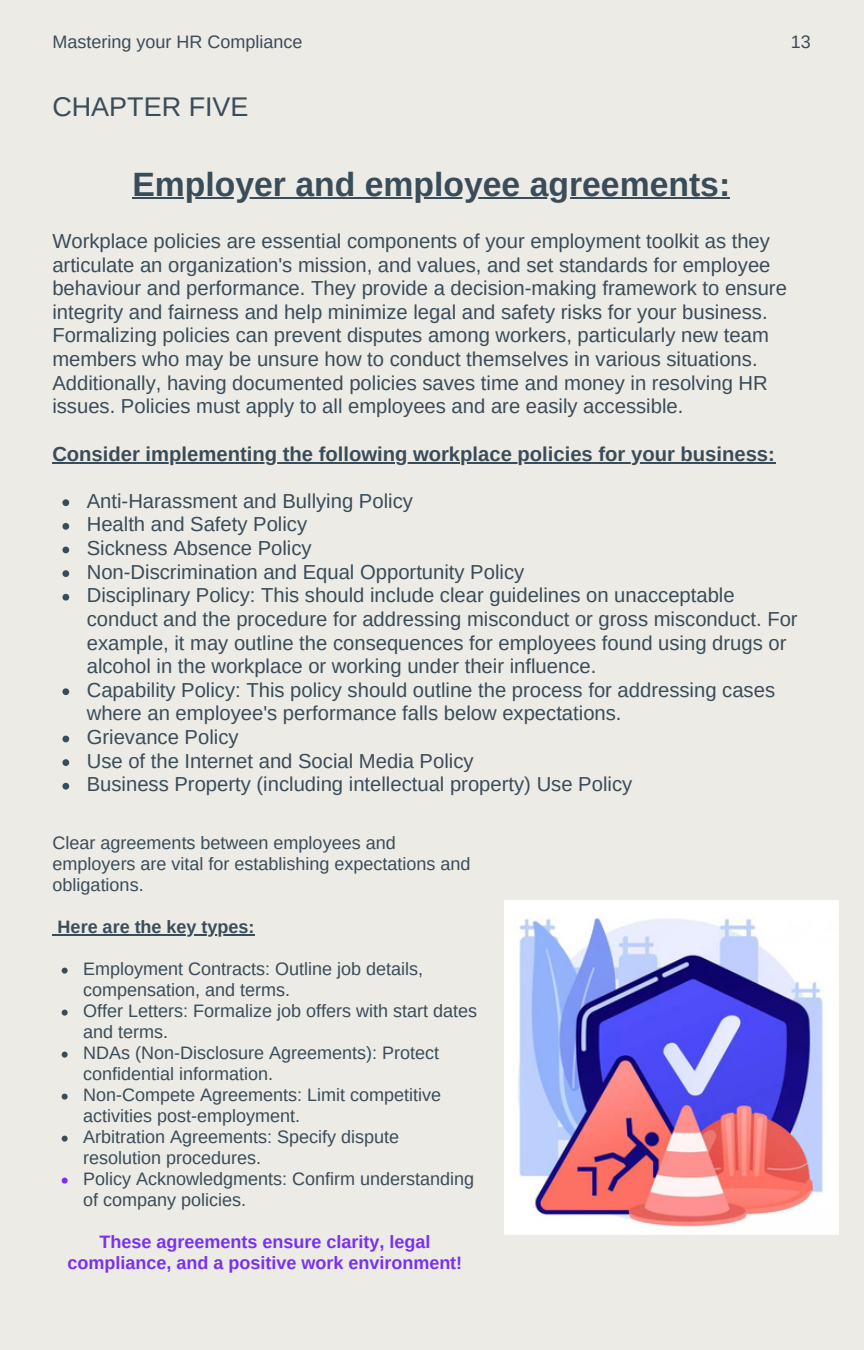
<style>
.page{position:relative;width:864px;height:1350px;background:#edebe6}
.page>*{position:absolute;margin:0;border:0;box-sizing:border-box;transform-origin:0 0}
.t1{font:700 33.75px "Arimo";color:#394c59}
.t2{font:27px "Arimo";color:#394c59}
.t3{font:20.25px/23.6px "Arimo";color:#394c59}
.t4{font:700 20.25px "Arimo";color:#394c59}
.t5{font:18px/20.9px "Arimo";color:#394c59}
.t6{font:700 18px/20.9px "Arimo";color:#7931f1;text-align:center}
.t7{font:700 18px "Arimo";color:#394c59}
</style>
<div class="page">
<hr style="left:132px;top:197px;width:598px;height:2px;background:#394c59">
<hr style="left:52px;top:462px;width:724px;height:2px;background:#394c59">
<svg style="left:62px;top:499px;width:7px;height:7px"></svg>
<svg style="left:62px;top:523px;width:7px;height:7px"></svg>
<svg style="left:62px;top:547px;width:7px;height:6px"></svg>
<svg style="left:62px;top:570px;width:7px;height:7px"></svg>
<svg style="left:62px;top:594px;width:7px;height:7px"></svg>
<svg style="left:62px;top:688px;width:7px;height:7px"></svg>
<svg style="left:62px;top:736px;width:7px;height:6px"></svg>
<svg style="left:62px;top:759px;width:7px;height:7px"></svg>
<svg style="left:62px;top:783px;width:7px;height:7px"></svg>
<img style="left:505px;top:900px;width:334px;height:334px">
<hr style="left:58px;top:935px;width:197px;height:1px;background:#394c59">
<svg style="left:62px;top:968px;width:6px;height:6px"></svg>
<svg style="left:62px;top:1010px;width:6px;height:6px"></svg>
<svg style="left:62px;top:1052px;width:6px;height:6px"></svg>
<svg style="left:62px;top:1094px;width:6px;height:6px"></svg>
<svg style="left:62px;top:1136px;width:6px;height:6px"></svg>
<svg style="left:62px;top:1178px;width:6px;height:6px"></svg>
<p class="t5" style="left:53px;top:31px;width:251px">Mastering your HR Compliance</p>
<p class="t5" style="left:791px;top:32px;width:22px">13</p>
<p class="t2" style="left:52px;top:92px;width:198px">CHAPTER FIVE</p>
<p class="t1" style="left:132px;top:165px;width:599px">Employer and employee agreements:</p>
<p class="t3" style="left:52px;top:229px;width:736px">Workplace policies are essential components of your employment toolkit as they articulate an organization's mission, and values, and set standards for employee behaviour and performance. They provide a decision-making framework to ensure integrity and fairness and help minimize legal and safety risks for your business.<br>Formalizing policies can prevent disputes among workers, particularly new team members who may be unsure how to conduct themselves in various situations.<br>Additionally, having documented policies saves time and money in resolving HR issues. Policies must apply to all employees and are easily accessible.</p>
<h2 class="t4" style="left:52px;top:442px;width:724px">Consider implementing the following workplace policies for your business:</h2>
<h1 class="t3" style="left:87px;top:489px;width:328px">Anti-Harassment and Bullying Policy</h1>
<h4 class="t3" style="left:87px;top:513px;width:222px">Health and Safety Policy</h4>
<h3 class="t3" style="left:87px;top:536px;width:226px">Sickness Absence Policy</h3>
<p class="t3" style="left:87px;top:560px;width:439px">Non-Discrimination and Equal Opportunity Policy</p>
<p class="t3" style="left:87px;top:583px;width:712px">Disciplinary Policy: This should include clear guidelines on unacceptable conduct and the procedure for addressing misconduct or gross misconduct. For example, it may outline the consequences for employees found using drugs or alcohol in the workplace or working under their influence.</p>
<p class="t3" style="left:87px;top:678px;width:690px">Capability Policy: This policy should outline the process for addressing cases where an employee's performance falls below expectations.</p>
<p class="t3" style="left:87px;top:725px;width:153px">Grievance Policy</p>
<p class="t3" style="left:87px;top:749px;width:388px">Use of the Internet and Social Media Policy</p>
<p class="t3" style="left:87px;top:772px;width:547px">Business Property (including intellectual property) Use Policy</p>
<h5 class="t5" style="left:53px;top:832px;width:419px">Clear agreements between employees and employers are vital for establishing expectations and obligations.</h5>
<p class="t7" style="left:58px;top:917px;width:198px">Here are the key types:</p>
<p class="t5" style="left:83px;top:958px;width:341px">Employment Contracts: Outline job details,</p>
<p class="t5" style="left:83px;top:979px;width:395px">compensation, and terms.<br>Offer Letters: Formalize job offers with start dates</p>
<p class="t5" style="left:83px;top:1021px;width:357px">and terms.<br>NDAs (Non-Disclosure Agreements): Protect</p>
<p class="t5" style="left:83px;top:1063px;width:359px">confidential information.<br>Non-Compete Agreements: Limit competitive</p>
<p class="t5" style="left:83px;top:1105px;width:317px">activities post-employment.<br>Arbitration Agreements: Specify dispute</p>
<h5 class="t5" style="left:83px;top:1147px;width:392px">resolution procedures.<br>Policy Acknowledgments: Confirm understanding</h5>
<p class="t5" style="left:83px;top:1189px;width:164px">of company policies.</p>
<p class="t6" style="left:68px;top:1231px;width:396px">These agreements ensure clarity, legal compliance, and a positive work environment!</p>
</div>
